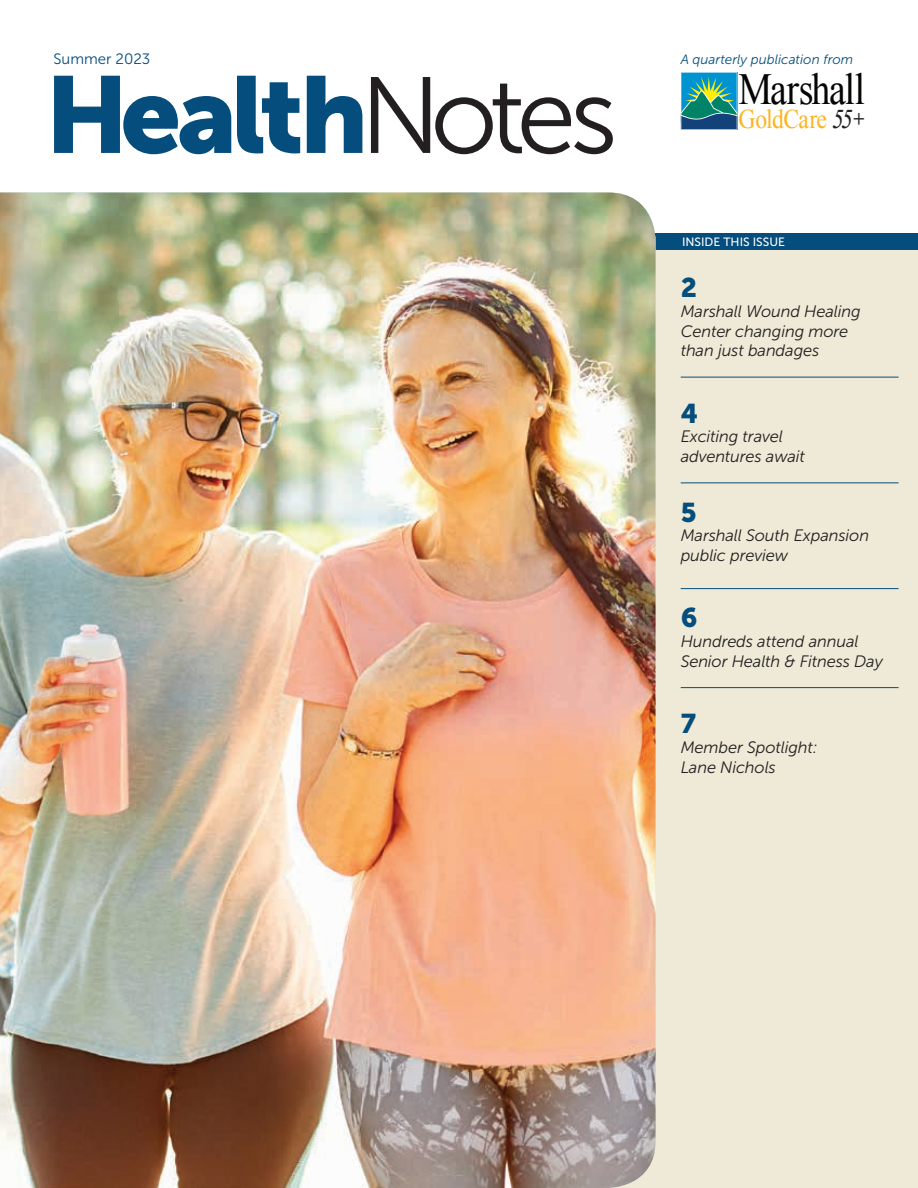
<style>
.page{position:relative;width:918px;height:1188px;background:#fff}
.page>*{position:absolute;margin:0;border:0;box-sizing:border-box;transform-origin:0 0}
.t1{font:108px "Museo Sans 900";letter-spacing:-.06em;color:#044d7c}
.t2{font:44.4px "Times New Roman";letter-spacing:-.035em;color:#050504;scale:.86 1}
.t3{font:27px "Times New Roman";letter-spacing:-.03em;color:#fcb421;scale:.87 1}
.t4{font:27px "Museo Sans 900";color:#044d7c}
.t5{font:italic 16.5px/19.8px "Museo Sans 300";letter-spacing:-.01em;color:#231f20}
.t6{font:15px "Museo Sans 300";color:#044d7c}
.t7{font:italic 13.5px "Museo Sans 300";color:#044d7c}
.t8{font:12px "Museo Sans 500";color:#fff}
.s1{font-family:"Museo Sans 300";color:#231f20}
.s2{font-style:italic;color:#231f20}
.s3{font-weight:700;font-size:21.9px;color:#231f20}
</style>
<div class="page">
<div style="left:580px;top:233px;width:338px;height:955px;background:#eeead7"></div>
<hr style="left:681px;top:377px;width:218px;height:1px;background:#044d7c">
<hr style="left:681px;top:482px;width:218px;height:1px;background:#044d7c">
<hr style="left:681px;top:588px;width:218px;height:1px;background:#044d7c">
<hr style="left:681px;top:687px;width:218px;height:1px;background:#044d7c">
<svg style="left:681px;top:72px;width:56px;height:58px;background:#2c8c96"></svg>
<div style="left:645px;top:233px;width:273px;height:17px;background:#044d7c"></div>
<img style="left:0;top:192px;width:656px;height:996px">
<p class="t6" style="left:54px;top:51px;width:98px">Summer 2023</p>
<h1 class="t1" style="left:45px;top:54px;width:574px">Health<span class="s1">Notes</span></h1>
<p class="t7" style="left:681px;top:52px;width:174px">A quarterly publication from</p>
<h2 class="t2" style="left:739px;top:63px;width:149px">Marshall</h2>
<h3 class="t3" style="left:739px;top:103px;width:146px">GoldCare <span class="s2">55</span><span class="s3">+</span></h3>
<p class="t8" style="left:682px;top:235px;width:104px">INSIDE THIS ISSUE</p>
<h3 class="t4" style="left:681px;top:272px;width:18px">2</h3>
<p class="t5" style="left:681px;top:301px;width:181px">Marshall Wound Healing<br>Center changing more than just bandages</p>
<h3 class="t4" style="left:681px;top:398px;width:19px">4</h3>
<p class="t5" style="left:681px;top:427px;width:126px">Exciting travel adventures await</p>
<h3 class="t4" style="left:681px;top:497px;width:17px">5</h3>
<p class="t5" style="left:681px;top:526px;width:190px">Marshall South Expansion public preview</p>
<h3 class="t4" style="left:681px;top:603px;width:18px">6</h3>
<p class="t5" style="left:681px;top:632px;width:204px">Hundreds attend annual<br>Senior Health &amp; Fitness Day</p>
<h3 class="t4" style="left:681px;top:708px;width:17px">7</h3>
<p class="t5" style="left:681px;top:737px;width:138px">Member Spotlight:<br>Lane Nichols</p>
</div>
